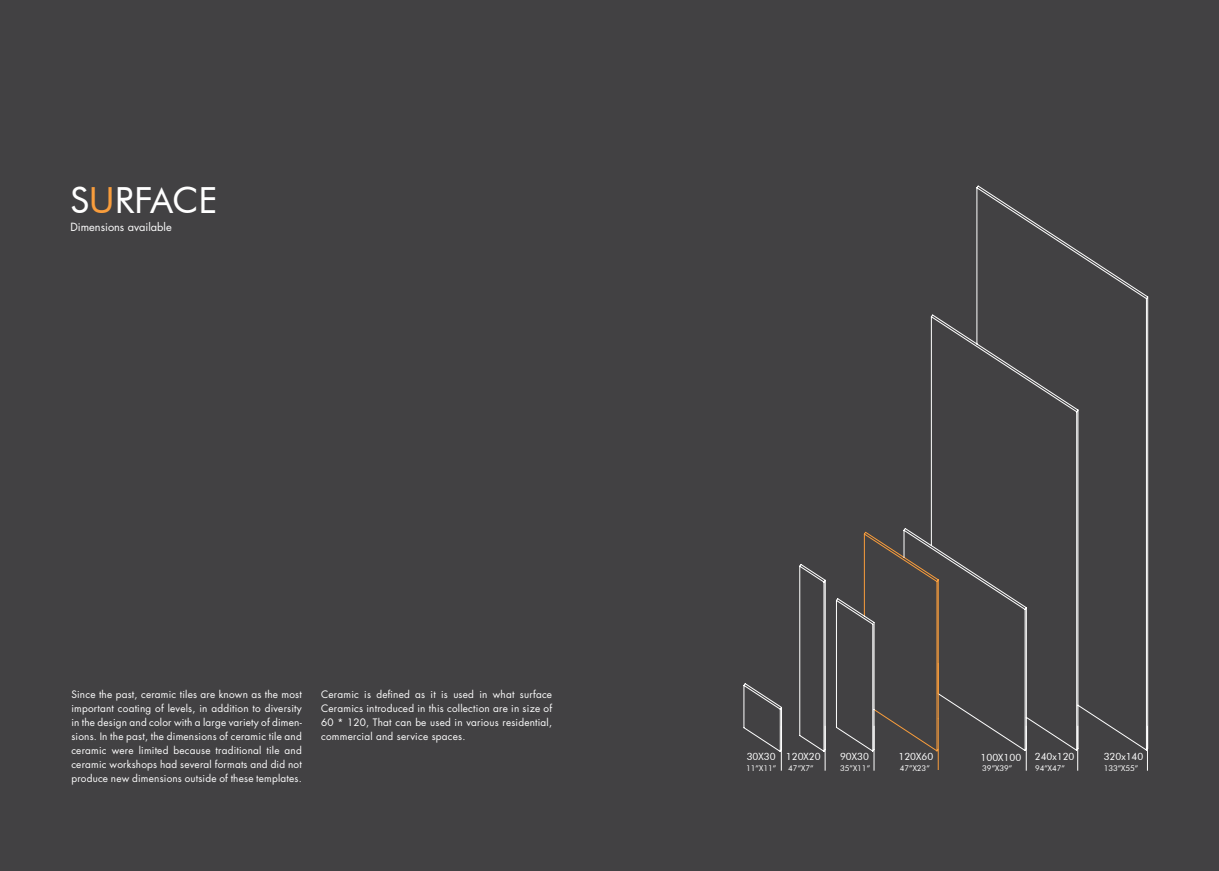
<style>
.page{position:relative;width:1219px;height:871px;background:#fff}
.page>*{position:absolute;margin:0;border:0;box-sizing:border-box;transform-origin:0 0}
.t1{font:36px "Futura BT";color:#fff}
.t2{font:11px "Futura Std";color:#fff}
.t3{font:10px/14px "Futura Std";letter-spacing:.02em;color:#fff;text-align:justify}
.t4{font:10px "Futura BT";color:#fff}
.t5{font:8px "Futura BT";color:#fff}
.s1{color:#f99d3c}
</style>
<div class="page">
<div style="left:0;top:0;width:1219px;height:870px;background:#424143"></div>
<hr style="left:1147px;top:725px;width:1px;height:45px;background:#fff">
<hr style="left:1077px;top:725px;width:1px;height:45px;background:#fff">
<hr style="left:1026px;top:725px;width:1px;height:45px;background:#fff">
<hr style="left:825px;top:725px;width:1px;height:45px;background:#fff">
<hr style="left:873px;top:725px;width:1px;height:45px;background:#fff">
<hr style="left:781px;top:725px;width:1px;height:45px;background:#fff">
<svg style="left:743px;top:185px;width:406px;height:567px"></svg>
<hr style="left:938px;top:662px;width:1px;height:57px;background:#f99d3c">
<hr style="left:938px;top:718px;width:1px;height:51px;background:#f99d3c">
<h1 class="t1" style="left:70px;top:178px;width:148px">S<span class="s1">U</span>RFACE</h1>
<p class="t2" style="left:70px;top:219px;width:103px">Dimensions available</p>
<p class="t3" style="left:71px;top:686px;width:232px">Since the past, ceramic tiles are known as the most important coating of levels, in addition to diversity in the design and color with a large variety of dimen&shy;sions. In the past, the dimensions of ceramic tile and ceramic were limited because traditional tile and ceramic workshops had several formats and did not produce new dimensions outside of these templates.</p>
<p class="t3" style="left:321px;top:686px;width:232px">Ceramic is defined as it is used in what surface Ceramics introduced in this collection are in size of 60 * 120, That can be used in various residential, commercial and service spaces.</p>
<p class="t4" style="left:747px;top:750px;width:75px">30X30 120X20</p>
<p class="t4" style="left:840px;top:750px;width:30px">90X30</p>
<p class="t4" style="left:898px;top:750px;width:36px">120X60</p>
<p class="t4" style="left:981px;top:750px;width:42px">100X100</p>
<p class="t4" style="left:1035px;top:750px;width:41px">240x120</p>
<p class="t4" style="left:1104px;top:750px;width:41px">320x140</p>
<p class="t5" style="left:746px;top:762px;width:32px">11”X11”</p>
<p class="t5" style="left:788px;top:762px;width:27px">47”X7”</p>
<p class="t5" style="left:840px;top:762px;width:32px">35”X11”</p>
<p class="t5" style="left:900px;top:762px;width:32px">47”X23”</p>
<p class="t5" style="left:982px;top:762px;width:32px">39”X39”</p>
<p class="t5" style="left:1035px;top:762px;width:32px">94”X47”</p>
<p class="t5" style="left:1104px;top:762px;width:36px">133”X55”</p>
</div>
